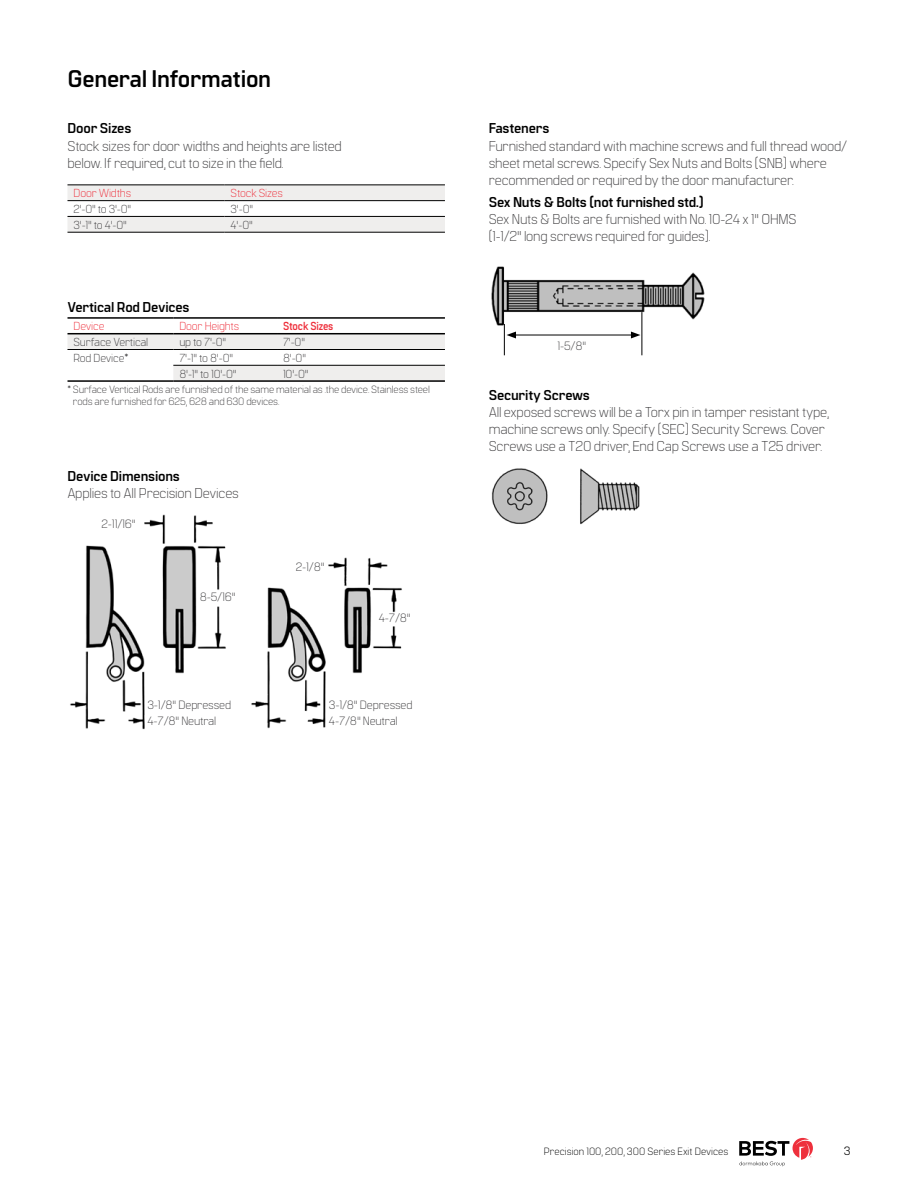
<style>
.page{position:relative;width:918px;height:1188px;background:#fff}
.page>*{position:absolute;margin:0;border:0;box-sizing:border-box;transform-origin:0 0}
.t1{font:700 24px "Manifold CF";letter-spacing:-.015em;color:#000}
.t2{font:300 14.25px/17.1px "Manifold CF";letter-spacing:-.015em;color:#414042}
.t3{font:700 14.25px "Manifold CF";letter-spacing:-.015em;color:#000}
.t4{font:300 12px "Manifold CF";letter-spacing:-.015em;color:#414042}
.t5{font:12px "Manifold CF";color:#000}
.t6{font:300 11.7px "Manifold CF";letter-spacing:-.015em;color:#414042}
.t7{font:300 11.7px "Manifold CF";letter-spacing:-.015em;color:#ee303c}
.t8{font:700 11.7px "Manifold CF";letter-spacing:-.015em;color:#ee303c;scale:.9 1}
.t9{font:300 10.5px/12.6px "Manifold CF";letter-spacing:-.015em;color:#414042}
.t10{font:300 10.5px "Manifold CF";color:#000}
</style>
<div class="page">
<svg style="left:739px;top:1138px;width:74px;height:28px"></svg>
<svg style="left:68px;top:186px;width:377px;height:46px"></svg>
<hr style="left:68px;top:185px;width:157px;height:1px;background:#000">
<hr style="left:225px;top:185px;width:220px;height:1px;background:#000">
<hr style="left:68px;top:200px;width:157px;height:1px;background:#000">
<hr style="left:225px;top:200px;width:220px;height:1px;background:#000">
<hr style="left:68px;top:216px;width:157px;height:1px;background:#000">
<hr style="left:225px;top:216px;width:220px;height:1px;background:#000">
<hr style="left:68px;top:232px;width:157px;height:1px;background:#000">
<hr style="left:225px;top:232px;width:220px;height:1px;background:#000">
<svg style="left:68px;top:334px;width:377px;height:46px"></svg>
<hr style="left:173px;top:349px;width:104px;height:1px;background:#000">
<hr style="left:277px;top:349px;width:168px;height:1px;background:#000">
<hr style="left:68px;top:317px;width:105px;height:2px;background:#000">
<hr style="left:173px;top:317px;width:104px;height:2px;background:#000">
<hr style="left:277px;top:317px;width:168px;height:2px;background:#000">
<hr style="left:68px;top:333px;width:105px;height:1px;background:#000">
<hr style="left:173px;top:333px;width:104px;height:1px;background:#000">
<hr style="left:277px;top:333px;width:168px;height:1px;background:#000">
<hr style="left:68px;top:349px;width:105px;height:1px;background:#000">
<hr style="left:173px;top:365px;width:104px;height:1px;background:#000">
<hr style="left:277px;top:365px;width:168px;height:1px;background:#000">
<hr style="left:68px;top:380px;width:105px;height:2px;background:#000">
<hr style="left:173px;top:380px;width:104px;height:2px;background:#000">
<hr style="left:277px;top:380px;width:168px;height:2px;background:#000">
<img style="left:491px;top:468px;width:149px;height:57px">
<img style="left:491px;top:266px;width:214px;height:69px">
<hr style="left:504px;top:324px;width:1px;height:31px;background:#000">
<hr style="left:642px;top:312px;width:1px;height:43px;background:#000">
<hr style="left:514px;top:335px;width:119px;height:1px;background:#000">
<svg style="left:507px;top:332px;width:9px;height:6px"></svg>
<svg style="left:631px;top:332px;width:9px;height:6px"></svg>
<img style="left:70px;top:514px;width:332px;height:216px">
<h1 class="t1" style="left:67px;top:64px;width:205px">General Information</h1>
<p class="t3" style="left:68px;top:120px;width:65px">Door Sizes</p>
<p class="t2" style="left:68px;top:137px;width:276px">Stock sizes for door widths and heights are listed below. If required, cut to size in the field.</p>
<p class="t7" style="left:74px;top:187px;width:59px">Door Widths</p>
<p class="t7" style="left:231px;top:187px;width:54px">Stock Sizes</p>
<p class="t6" style="left:74px;top:202px;width:59px">2'-0" to 3'-0"</p>
<p class="t6" style="left:231px;top:202px;width:24px">3'-0"</p>
<p class="t6" style="left:74px;top:218px;width:55px">3'-1" to 4'-0"</p>
<p class="t6" style="left:231px;top:218px;width:24px">4'-0"</p>
<p class="t3" style="left:68px;top:299px;width:124px">Vertical Rod Devices</p>
<p class="t7" style="left:74px;top:320px;width:33px">Device</p>
<p class="t7" style="left:179px;top:320px;width:62px">Door Heights</p>
<p class="t8" style="left:283px;top:320px;width:58px">Stock Sizes</p>
<p class="t6" style="left:74px;top:335px;width:76px">Surface Vertical</p>
<p class="t6" style="left:179px;top:335px;width:48px">up to 7'-0"</p>
<p class="t6" style="left:283px;top:335px;width:24px">7'-0"</p>
<p class="t6" style="left:74px;top:351px;width:56px">Rod Device*</p>
<p class="t6" style="left:179px;top:351px;width:55px">7'-1" to 8'-0"</p>
<p class="t6" style="left:283px;top:351px;width:25px">8'-0"</p>
<p class="t6" style="left:179px;top:367px;width:59px">8'-1" to 10'-0"</p>
<p class="t6" style="left:283px;top:367px;width:27px">10'-0"</p>
<p class="t9" style="left:73px;top:383px;width:359px;text-indent:-5px">* Surface Vertical Rods are furnished of the same material as .the device. Stainless steel rods are furnished for 625, 628 and 630 devices.</p>
<p class="t3" style="left:68px;top:468px;width:114px">Device Dimensions</p>
<p class="t2" style="left:68px;top:485px;width:173px">Applies to All Precision Devices</p>
<p class="t4" style="left:102px;top:517px;width:35px">2-11/16"</p>
<p class="t4" style="left:200px;top:590px;width:37px">8-5/16"</p>
<p class="t4" style="left:296px;top:560px;width:30px">2-1/8"</p>
<p class="t4" style="left:379px;top:611px;width:33px">4-7/8"</p>
<p class="t4" style="left:147px;top:698px;width:85px">3-1/8" Depressed</p>
<p class="t4" style="left:329px;top:698px;width:85px">3-1/8" Depressed</p>
<p class="t4" style="left:147px;top:714px;width:70px">4-7/8" Neutral</p>
<p class="t4" style="left:329px;top:714px;width:70px">4-7/8" Neutral</p>
<p class="t3" style="left:489px;top:120px;width:62px">Fasteners</p>
<p class="t2" style="left:489px;top:137px;width:360px">Furnished standard with machine screws and full thread wood/ sheet metal screws. Specify Sex Nuts and Bolts (SNB) where recommended or required by the door manufacturer.</p>
<p class="t3" style="left:489px;top:194px;width:216px">Sex Nuts &amp; Bolts (not furnished std.)</p>
<p class="t2" style="left:489px;top:211px;width:309px">Sex Nuts &amp; Bolts are furnished with No. 10-24 x 1" OHMS (1-1/2" long screws required for guides).</p>
<p class="t4" style="left:557px;top:339px;width:30px">1-5/8"</p>
<p class="t3" style="left:489px;top:387px;width:103px">Security Screws</p>
<p class="t2" style="left:489px;top:404px;width:342px">All exposed screws will be a Torx pin in tamper resistant type, machine screws only. Specify (SEC) Security Screws. Cover<br>Screws use a T20 driver, End Cap Screws use a T25 driver.</p>
<p class="t10" style="left:544px;top:1145px;width:186px">Precision 100, 200, 300 Series Exit Devices</p>
<p class="t5" style="left:844px;top:1144px;width:8px">3</p>
</div>
